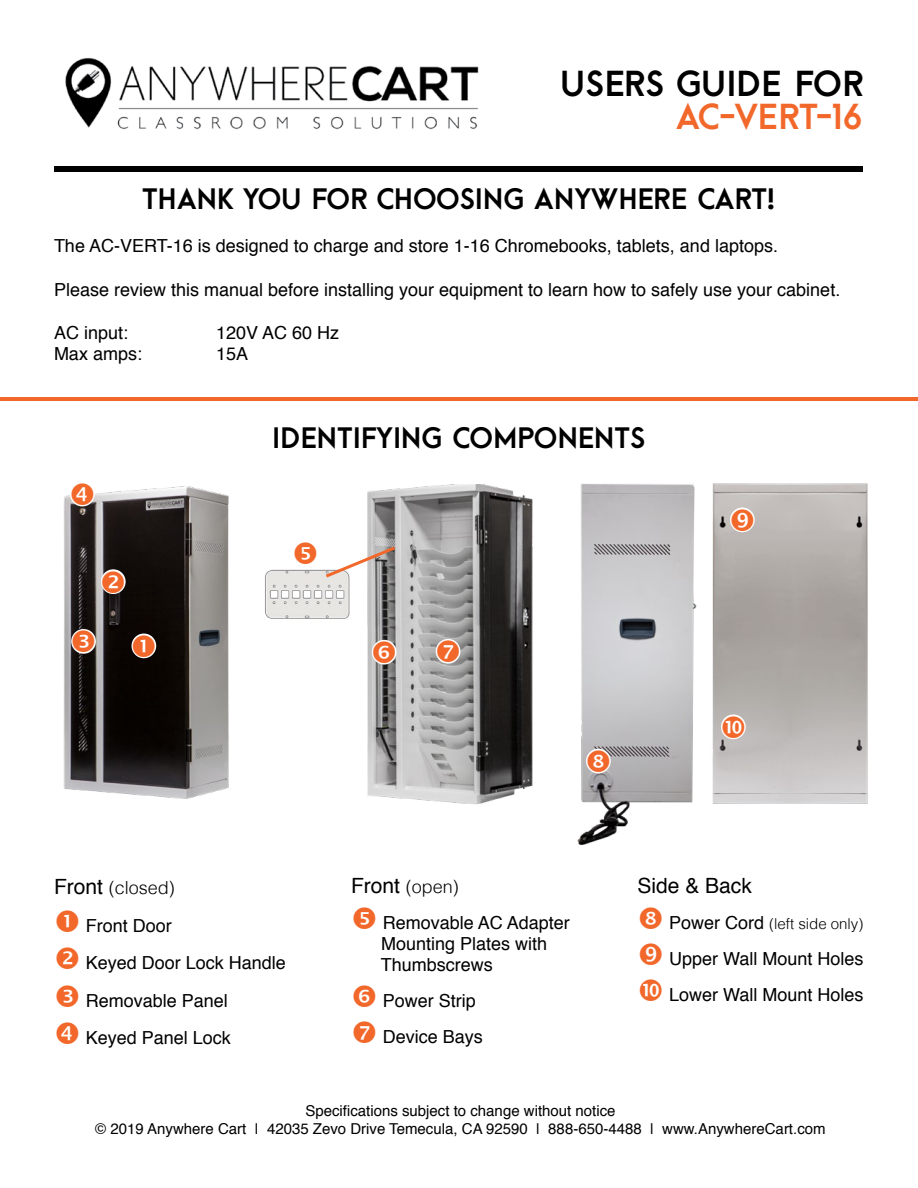
<style>
.page{position:relative;width:918px;height:1188px;background:#fff}
.page>*{position:absolute;margin:0;border:0;box-sizing:border-box;transform-origin:0 0}
.t1{font:800 33px "Arca Majora";color:#000}
.t2{font:800 33px "Arca Majora";letter-spacing:-.04em;color:#f2682b}
.t3{font:800 27px "Arca Majora";color:#000}
.t4{font:21px "Helvetica";color:#000}
.t5{font:18px/37.5px "Helvetica";color:#000}
.t6{font:15px/18px "Helvetica";color:#000;text-align:center}
.t7{font:300 15px "Helvetica";color:#000}
.s1{font-size:21px}
.s2{font-weight:300}
.s3{font-weight:400;font-size:18px}
</style>
<div class="page">
<img style="left:265px;top:569px;width:85px;height:50px">
<div style="left:55px;top:166px;width:808px;height:5px;background:#000"></div>
<img style="left:63px;top:486px;width:166px;height:313px">
<img style="left:65px;top:57px;width:414px;height:73px">
<img style="left:367px;top:485px;width:166px;height:320px">
<img style="left:577px;top:483px;width:120px;height:362px">
<img style="left:712px;top:483px;width:156px;height:321px">
<hr style="left:0;top:397px;width:918px;height:4px;background:#f2682b">
<svg style="left:130px;top:632px;width:28px;height:28px"></svg>
<svg style="left:99px;top:568px;width:28px;height:28px"></svg>
<svg style="left:70px;top:627px;width:28px;height:28px"></svg>
<svg style="left:68px;top:486px;width:28px;height:22px"></svg>
<svg style="left:291px;top:539px;width:107px;height:41px"></svg>
<svg style="left:370px;top:638px;width:28px;height:28px"></svg>
<svg style="left:434px;top:637px;width:28px;height:28px"></svg>
<svg style="left:584px;top:747px;width:28px;height:28px"></svg>
<svg style="left:728px;top:506px;width:28px;height:28px"></svg>
<svg style="left:719px;top:713px;width:28px;height:28px"></svg>
<h1 class="t1" style="left:560px;top:61px;width:304px">USERS GUIDE FOR</h1>
<h1 class="t2" style="left:676px;top:94px;width:188px">AC-VERT-16</h1>
<h2 class="t3" style="left:142px;top:181px;width:635px">THANK YOU FOR CHOOSING ANYWHERE CART!</h2>
<p class="t5" style="left:54px;top:228px;width:726px">The AC-VERT-16 is designed to charge and store 1-16 Chromebooks, tablets, and laptops.</p>
<p class="t5" style="left:54px;top:271px;width:788px">Please review this manual before installing your equipment to learn how to safely use your cabinet.</p>
<p class="t5" style="left:54px;top:314px;width:76px">AC input:</p>
<p class="t5" style="left:216px;top:314px;width:125px">120V AC 60 Hz</p>
<p class="t5" style="left:54px;top:336px;width:90px">Max amps:</p>
<p class="t5" style="left:216px;top:336px;width:34px">15A</p>
<h2 class="t3" style="left:272px;top:419px;width:376px">IDENTIFYING COMPONENTS</h2>
<p class="t5" style="left:86px;top:870px;width:202px;text-indent:-32px"><span class="s1">Front</span> <span class="s2">(closed)<br></span>Front Door<br>Keyed Door Lock Handle<br>Removable Panel<br>Keyed Panel Lock</p>
<p class="t5" style="left:383px;top:869px;width:189px;line-height:36px;text-indent:-32px"><span class="s1">Front</span> <span class="s2">(open)<br></span>Removable AC Adapter</p>
<p class="t5" style="left:381px;top:934px;width:168px;line-height:21px">Mounting Plates with<br>Thumbscrews</p>
<p class="t5" style="left:383px;top:983px;width:102px;line-height:36px">Power Strip<br>Device Bays</p>
<p class="t4" style="left:638px;top:870px;width:116px">Side &amp; Back</p>
<p class="t7" style="left:669px;top:911px;width:196px"><span class="s3">Power Cord</span> (left side only)</p>
<p class="t5" style="left:669px;top:941px;width:196px;line-height:36px">Upper Wall Mount Holes<br>Lower Wall Mount Holes</p>
<p class="t6" style="left:95px;top:1102px;width:732px">Specifications subject to change without notice<br>© 2019 Anywhere Cart | 42035 Zevo Drive Temecula, CA 92590 | 888-650-4488 | www.AnywhereCart.com</p>
</div>
